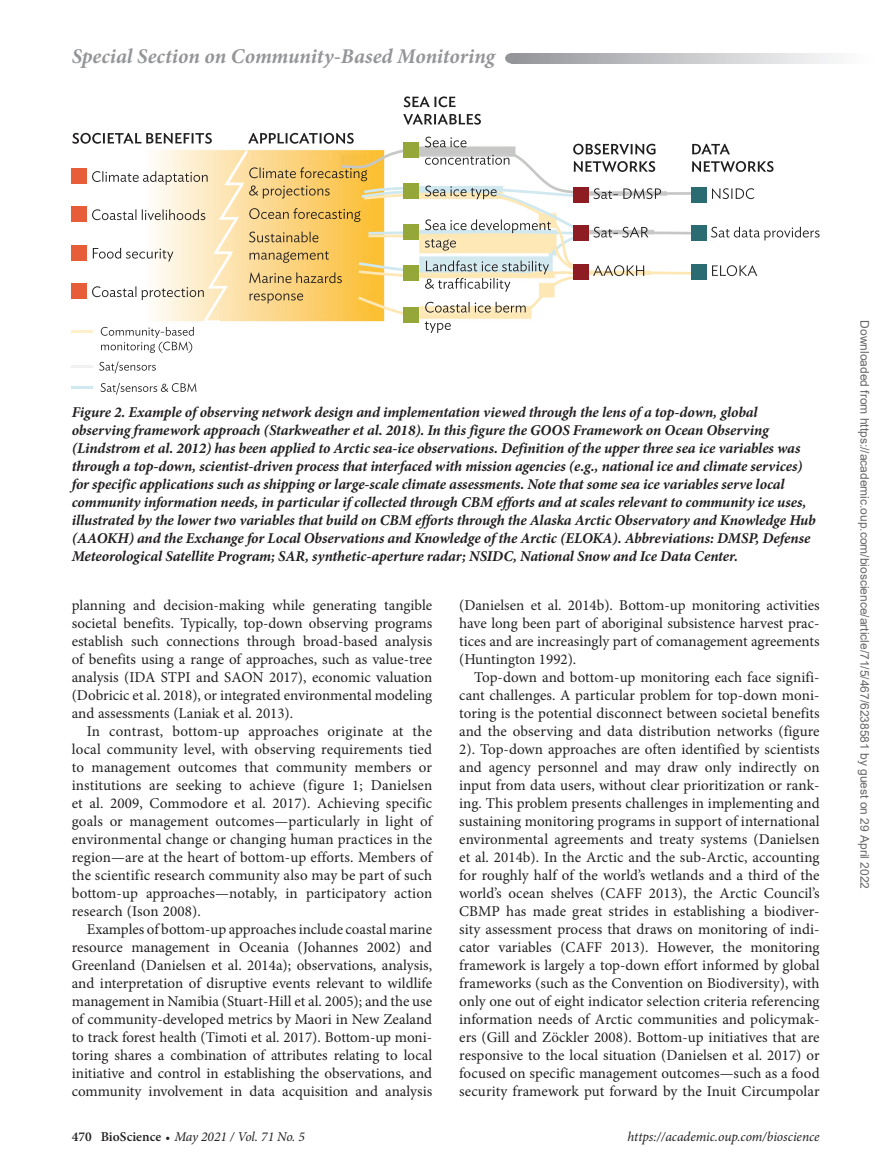
<style>
.page{position:relative;width:894px;height:1174px;background:#fff}
.page>*{position:absolute;margin:0;border:0;box-sizing:border-box;transform-origin:0 0}
.t1{font:italic 700 21px "Minion Pro";letter-spacing:-.005em;color:#939598}
.Para{font:15px/18px "Minion Pro";color:#231f20;text-align:justify}
.FigCaption{font:italic 700 15px/18px "Minion Pro";letter-spacing:-.01em;color:#231f20}
.t2{font:italic 13.5px "Minion Pro";letter-spacing:-.005em;color:#231f20}
.t3{font:12px "Arial";color:#666}
.s1{font-weight:600;font-style:normal}
.s2{font-weight:600;font-style:normal;font-size:12px}
</style>
<div class="page">
<svg style="left:514px;top:53px;width:321px;height:11px"></svg>
<div style="left:505px;top:53px;width:13px;height:11px;background:#939598;border-radius:50%"></div>
<svg style="left:403px;top:96px;width:52px;height:11px"></svg>
<svg style="left:403px;top:114px;width:77px;height:11px"></svg>
<hr style="left:72px;top:386px;width:21px;height:2px;background:#d0e8ef">
<hr style="left:72px;top:365px;width:21px;height:2px;background:#f0f2f0">
<svg style="left:101px;top:383px;width:95px;height:12px"></svg>
<svg style="left:99px;top:361px;width:57px;height:12px"></svg>
<svg style="left:72px;top:133px;width:747px;height:220px"></svg>
<h1 class="t1" style="left:72px;top:41px;width:424px">Special Section on Community-Based Monitoring</h1>
<p class="FigCaption" style="left:72px;top:403px;width:745px">Figure 2. Example of observing network design and implementation viewed through the lens of a top-down, global observing framework approach (Starkweather et al. 2018). In this figure the GOOS Framework on Ocean Observing (Lindstrom et al. 2012) has been applied to Arctic sea-ice observations. Definition of the upper three sea ice variables was through a top-down, scientist-driven process that interfaced with mission agencies (e.g., national ice and climate services) for specific applications such as shipping or large-scale climate assessments. Note that some sea ice variables serve local community information needs, in particular if collected through CBM efforts and at scales relevant to community ice uses, illustrated by the lower two variables that build on CBM efforts through the Alaska Arctic Observatory and Knowledge Hub (AAOKH) and the Exchange for Local Observations and Knowledge of the Arctic (ELOKA). Abbreviations: DMSP, Defense Meteorological Satellite Program; SAR, synthetic-aperture radar; NSIDC, National Snow and Ice Data Center.</p>
<p class="Para" style="left:72px;top:596px;width:362px">planning and decision-making while generating tangible societal benefits. Typically, top-down observing programs establish such connections through broad-based analysis of benefits using a range of approaches, such as value-tree analysis (IDA STPI and SAON 2017), economic valuation (Dobricic et al. 2018), or integrated environmental modeling and assessments (Laniak et al. 2013).</p>
<p class="Para" style="left:72px;top:722px;width:362px;text-indent:15px">In contrast, bottom-up approaches originate at the local community level, with observing requirements tied to management outcomes that community members or institutions are seeking to achieve (figure 1; Danielsen et al. 2009, Commodore et al. 2017). Achieving specific goals or management outcomes—particularly in light of environmental change or changing human practices in the region—are at the heart of bottom-up efforts. Members of the scientific research community also may be part of such bottom-up approaches—notably, in participatory action research (Ison 2008).</p>
<p class="Para" style="left:72px;top:920px;width:362px;text-indent:15px">Examples of bottom-up approaches include coastal marine resource management in Oceania (Johannes 2002) and Greenland (Danielsen et al. 2014a); observations, analysis, and interpretation of disruptive events relevant to wildlife management in Namibia (Stuart-Hill et al. 2005); and the use of community-developed metrics by Maori in New Zealand to track forest health (Timoti et al. 2017). Bottom-up moni&shy;toring shares a combination of attributes relating to local initiative and control in establishing the observations, and community involvement in data acquisition and analysis</p>
<p class="Para" style="left:459px;top:596px;width:362px">(Danielsen et al. 2014b). Bottom-up monitoring activities have long been part of aboriginal subsistence harvest prac&shy;tices and are increasingly part of comanagement agreements (Huntington 1992).</p>
<p class="Para" style="left:459px;top:668px;width:362px;text-indent:15px">Top-down and bottom-up monitoring each face signifi&shy;cant challenges. A particular problem for top-down moni&shy;toring is the potential disconnect between societal benefits and the observing and data distribution networks (figure 2). Top-down approaches are often identified by scientists and agency personnel and may draw only indirectly on input from data users, without clear prioritization or rank&shy;ing. This problem presents challenges in implementing and sustaining monitoring programs in support of international environmental agreements and treaty systems (Danielsen et al. 2014b). In the Arctic and the sub-Arctic, accounting for roughly half of the world’s wetlands and a third of the world’s ocean shelves (CAFF 2013), the Arctic Council’s CBMP has made great strides in establishing a biodiver&shy;sity assessment process that draws on monitoring of indi&shy;cator variables (CAFF 2013). However, the monitoring framework is largely a top-down effort informed by global frameworks (such as the Convention on Biodiversity), with only one out of eight indicator selection criteria referencing information needs of Arctic communities and policymak&shy;ers (Gill and Zöckler 2008). Bottom-up initiatives that are responsive to the local situation (Danielsen et al. 2017) or focused on specific management outcomes—such as a food security framework put forward by the Inuit Circumpolar</p>
<p class="t2" style="left:72px;top:1127px;width:234px"><span class="s1">470 BioScience</span> <span class="s2">•</span> May 2021 / Vol. 71 No. 5</p>
<p class="t2" style="left:627px;top:1127px;width:193px">https://academic.oup.com/bioscience</p>
<p class="t3" style="left:868px;top:320px;width:570px;rotate:90deg">Downloaded from https://academic.oup.com/bioscience/article/71/5/467/6238581 by guest on 29 April 2022</p>
</div>
